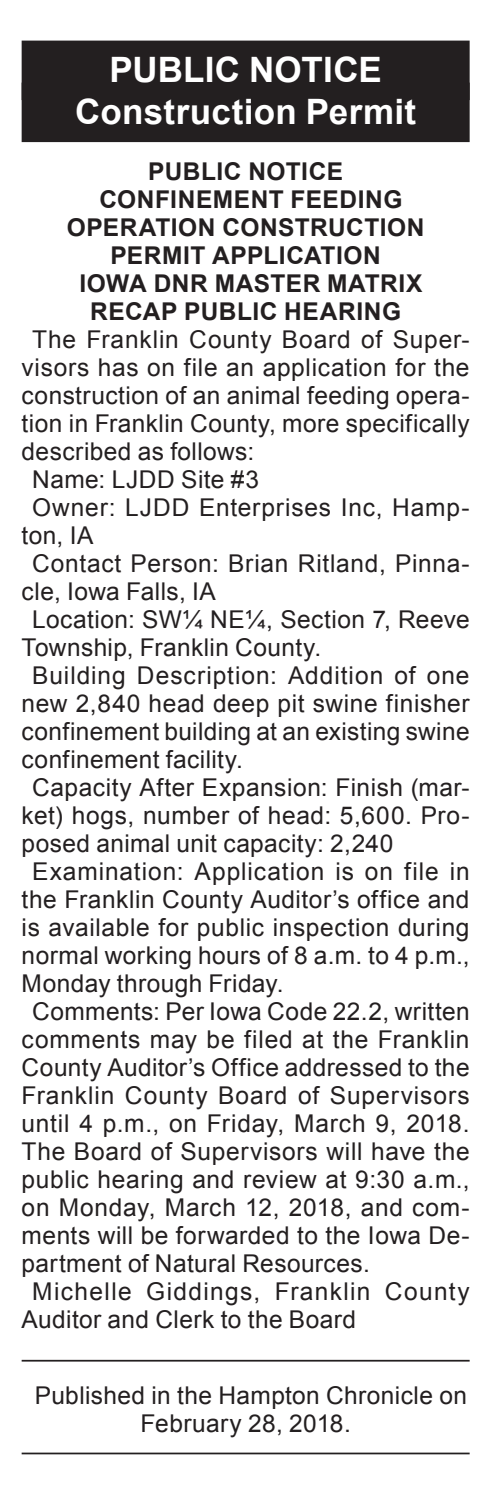
<style>
.page{position:relative;width:490px;height:1487px;background:#fff}
.page>*{position:absolute;margin:0;border:0;box-sizing:border-box;transform-origin:0 0}
.Reversed_Heading_Tit{font:700 35px "Arial";letter-spacing:.01em;color:#fff}
.Reversed_Heading_All{font:700 35px "Arial";letter-spacing:.005em;color:#fff}
._1_Column_Arial{font:24.5px/28px "Arial";letter-spacing:.02em;color:#231f20;text-align:justify}
._2nd_Heading{font:700 24.5px/28px "Arial";letter-spacing:.02em;color:#231f20;text-align:center}
._1_Column_Arial-2{font:24.5px/28px "Arial";letter-spacing:.05em;color:#231f20}
._1st_Heading{font:700 24.5px "Arial";letter-spacing:.02em;color:#231f20}
</style>
<div class="page">
<div style="left:22px;top:41px;width:448px;height:59px;background:#231f20"></div>
<div style="left:22px;top:83px;width:448px;height:59px;background:#231f20"></div>
<hr style="left:22px;top:1360px;width:448px;height:1px;background:#231f20">
<hr style="left:22px;top:1452px;width:448px;height:2px;background:#231f20">
<p class="Reversed_Heading_All" style="left:109px;top:47px;width:274px">PUBLIC NOTICE</p>
<p class="Reversed_Heading_Tit" style="left:75px;top:89px;width:343px">Construction Permit</p>
<p class="_1st_Heading" style="left:148px;top:155px;width:196px">PUBLIC NOTICE</p>
<p class="_2nd_Heading" style="left:67px;top:186px;width:359px">CONFINEMENT FEEDING<br>OPERATION CONSTRUCTION<br>PERMIT APPLICATION</p>
<p class="_2nd_Heading" style="left:79px;top:270px;width:345px">IOWA DNR MASTER MATRIX<br>RECAP PUBLIC HEARING</p>
<p class="_1_Column_Arial" style="left:22px;top:326px;width:450px;text-indent:10px">The Franklin County Board of Super&shy;visors has on file an application for the construction of an animal feeding opera&shy;tion in Franklin County, more specifically described as follows:</p>
<p class="_1_Column_Arial" style="left:32px;top:466px;width:228px">Name: LJDD Site #3</p>
<p class="_1_Column_Arial" style="left:22px;top:494px;width:449px;text-indent:10px">Owner: LJDD Enterprises Inc, Hamp&shy;ton, IA</p>
<p class="_1_Column_Arial" style="left:22px;top:550px;width:449px;text-indent:10px">Contact Person: Brian Ritland, Pinna&shy;cle, Iowa Falls, IA</p>
<p class="_1_Column_Arial" style="left:22px;top:606px;width:450px;text-indent:10px">Location: SW¼ NE¼, Section 7, Reeve<br>Township, Franklin County.</p>
<p class="_1_Column_Arial" style="left:22px;top:662px;width:449px;text-indent:10px">Building Description: Addition of one new 2,840 head deep pit swine finisher confinement building at an existing swine confinement facility.</p>
<p class="_1_Column_Arial" style="left:22px;top:774px;width:449px;text-indent:10px">Capacity After Expansion: Finish (mar&shy;ket) hogs, number of head: 5,600. Pro&shy;posed animal unit capacity: 2,240</p>
<p class="_1_Column_Arial" style="left:22px;top:858px;width:449px;text-indent:10px">Examination: Application is on file in the Franklin County Auditor’s office and is available for public inspection during normal working hours of 8 a.m. to 4 p.m., Monday through Friday.</p>
<p class="_1_Column_Arial" style="left:22px;top:998px;width:450px;text-indent:10px">Comments: Per Iowa Code 22.2, written comments may be filed at the Franklin County Auditor’s Office addressed to the Franklin County Board of Supervisors until 4 p.m., on Friday, March 9, 2018.<br>The Board of Supervisors will have the public hearing and review at 9:30 a.m., on Monday, March 12, 2018, and com&shy;ments will be forwarded to the Iowa De&shy;partment of Natural Resources.</p>
<p class="_1_Column_Arial-2" style="left:22px;top:1278px;width:450px;text-indent:10px">Michelle Giddings, Franklin County<br>Auditor and Clerk to the Board</p>
<p class="_1_Column_Arial" style="left:35px;top:1381px;width:434px;text-align:center">Published in the Hampton Chronicle on<br>February 28, 2018.</p>
</div>
